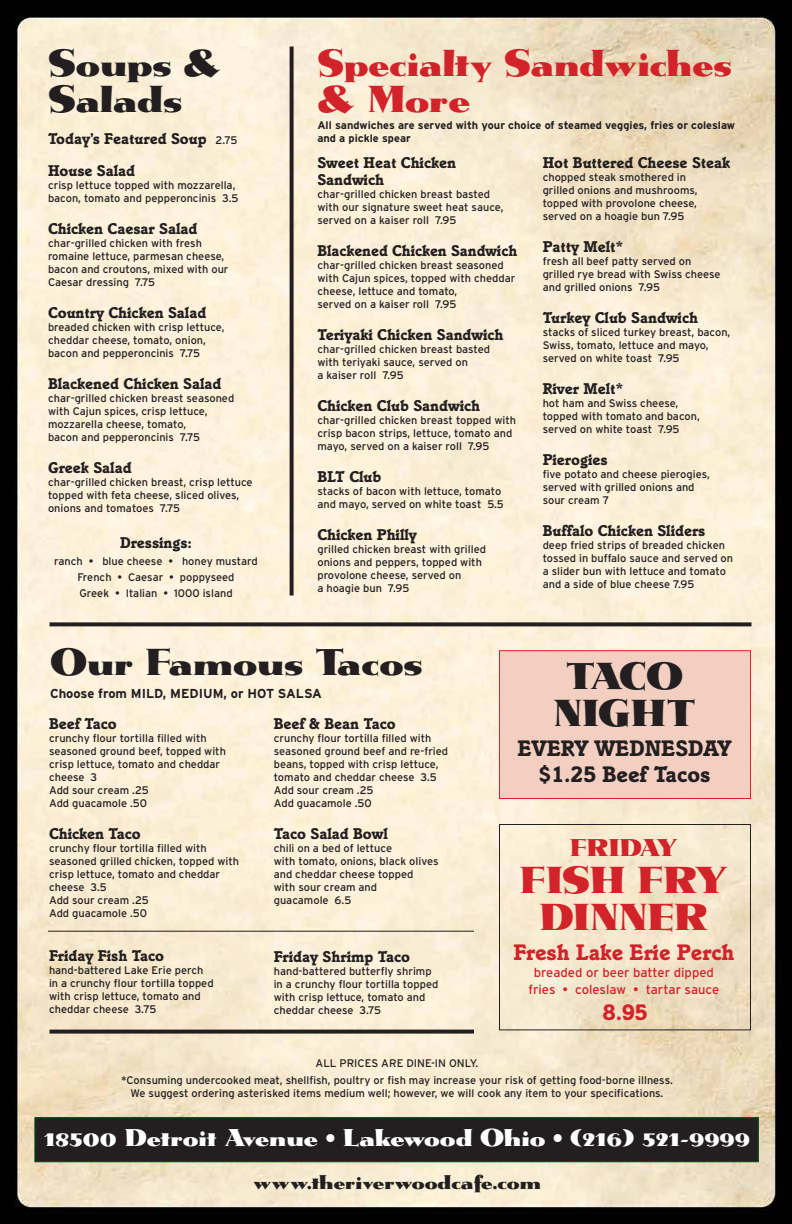
<style>
.page{position:relative;width:792px;height:1224px;background:#fff}
.page>*{position:absolute;margin:0;border:0;box-sizing:border-box;transform-origin:0 0}
.t1{font:34px/36px "Metropolis ICG";color:#231f20}
.t2{font:34px/36px "Metropolis ICG";color:#d2232a;scale:.96 1}
.t3{font:34px/37px "Metropolis ICG";color:#d2232a;text-align:center}
.t4{font:700 23px/26px "Italia";color:#231f20;text-align:center}
.t5{font:700 23px "Italia";color:#d2232a}
.t6{font:22px "Metropolis ICG";color:#fff}
.t7{font:22px "Metropolis ICG";letter-spacing:-.03em;color:#d2232a}
.t8{font:18px "Metropolis ICG";color:#231f20}
.t9{font:700 16px/32px "Italia";color:#231f20}
.t10{font:13px/17px "Interstate";color:#d2232a;text-align:center}
.t11{font:700 13px "Interstate";color:#231f20}
.t12{font:11px/13px "Interstate";color:#231f20}
.t13{font:700 11px/13px "Interstate";color:#231f20}
.s1{font-family:"Interstate";font-weight:400;font-size:11px}
</style>
<div class="page">
<img style="left:0;top:0;width:792px;height:1224px">
<svg style="left:290px;top:46px;width:4px;height:550px;background:#383432"></svg>
<div style="left:35px;top:1118px;width:723px;height:44px;background:#231f20"></div>
<div style="left:34px;top:1117px;width:725px;height:45px;border:1px solid #0b5c20"></div>
<div style="left:499px;top:824px;width:252px;height:206px;border:1px solid #231f20"></div>
<div style="left:499px;top:650px;width:252px;height:149px;background:#f3cfc1;border:1px solid #d2232a"></div>
<svg style="left:50px;top:622px;width:702px;height:4px;background:#383332"></svg>
<svg style="left:50px;top:1030px;width:424px;height:4px;background:#383331"></svg>
<hr style="left:48px;top:931px;width:426px;height:1px;background:#231f20">
<h1 class="t1" style="left:48px;top:44px;width:175px">Soups &amp;<br>Salads</h1>
<h3 class="t9" style="left:48px;top:122px;width:191px">Today’s Featured Soup <span class="s1">2.75<br></span>House Salad</h3>
<p class="t12" style="left:48px;top:179px;width:192px">crisp lettuce topped with mozzarella, bacon, tomato and pepperoncinis 3.5</p>
<h3 class="t9" style="left:48px;top:212px;width:151px">Chicken Caesar Salad</h3>
<p class="t12" style="left:48px;top:237px;width:182px">char-grilled chicken with fresh romaine lettuce, parmesan cheese, bacon and croutons, mixed with our<br>Caesar dressing 7.75</p>
<h3 class="t9" style="left:48px;top:296px;width:160px">Country Chicken Salad</h3>
<p class="t12" style="left:48px;top:321px;width:178px">breaded chicken with crisp lettuce, cheddar cheese, tomato, onion, bacon and pepperoncinis 7.75</p>
<h3 class="t9" style="left:48px;top:367px;width:175px">Blackened Chicken Salad</h3>
<p class="t12" style="left:48px;top:392px;width:188px">char-grilled chicken breast seasoned with Cajun spices, crisp lettuce, mozzarella cheese, tomato,<br>bacon and pepperoncinis 7.75</p>
<h3 class="t9" style="left:48px;top:451px;width:85px">Greek Salad</h3>
<p class="t12" style="left:48px;top:476px;width:206px">char-grilled chicken breast, crisp lettuce topped with feta cheese, sliced olives, onions and tomatoes 7.75</p>
<h3 class="t9" style="left:120px;top:526px;width:73px">Dressings:</h3>
<p class="t12" style="left:54px;top:553px;width:205px;line-height:16px;text-align:center">ranch • blue cheese • honey mustard<br>French • Caesar • poppyseed<br>Greek • Italian • 1000 island</p>
<h1 class="t2" style="left:317px;top:44px;width:433px">Specialty Sandwiches &amp; More</h1>
<p class="t13" style="left:317px;top:119px;width:419px">All sandwiches are served with your choice of steamed veggies, fries or coleslaw and a pickle spear</p>
<h3 class="t9" style="left:317px;top:154px;width:140px;line-height:17px">Sweet Heat Chicken<br>Sandwich</h3>
<p class="t12" style="left:317px;top:188px;width:188px">char-grilled chicken breast basted with our signature sweet heat sauce, served on a kaiser roll 7.95</p>
<h3 class="t9" style="left:317px;top:235px;width:201px">Blackened Chicken Sandwich</h3>
<p class="t12" style="left:317px;top:259px;width:199px">char-grilled chicken breast seasoned with Cajun spices, topped with cheddar cheese, lettuce and tomato,<br>served on a kaiser roll 7.95</p>
<h3 class="t9" style="left:317px;top:319px;width:188px">Teriyaki Chicken Sandwich</h3>
<p class="t12" style="left:317px;top:343px;width:174px">char-grilled chicken breast basted with teriyaki sauce, served on<br>a kaiser roll 7.95</p>
<h3 class="t9" style="left:317px;top:390px;width:164px">Chicken Club Sandwich</h3>
<p class="t12" style="left:317px;top:414px;width:200px">char-grilled chicken breast topped with crisp bacon strips, lettuce, tomato and mayo, served on a kaiser roll 7.95</p>
<h3 class="t9" style="left:317px;top:461px;width:66px">BLT Club</h3>
<p class="t12" style="left:317px;top:485px;width:188px">stacks of bacon with lettuce, tomato and mayo, served on white toast 5.5</p>
<h3 class="t9" style="left:317px;top:519px;width:101px">Chicken Philly</h3>
<p class="t12" style="left:317px;top:543px;width:170px">grilled chicken breast with grilled onions and peppers, topped with provolone cheese, served on<br>a hoagie bun 7.95</p>
<h3 class="t9" style="left:543px;top:147px;width:189px">Hot Buttered Cheese Steak</h3>
<p class="t12" style="left:543px;top:171px;width:156px">chopped steak smothered in grilled onions and mushrooms, topped with provolone cheese, served on a hoagie bun 7.95</p>
<h3 class="t9" style="left:543px;top:231px;width:82px">Patty Melt*</h3>
<p class="t12" style="left:543px;top:255px;width:180px">fresh all beef patty served on grilled rye bread with Swiss cheese and grilled onions 7.95</p>
<h3 class="t9" style="left:543px;top:302px;width:157px">Turkey Club Sandwich</h3>
<p class="t12" style="left:543px;top:326px;width:189px">stacks of sliced turkey breast, bacon,<br>Swiss, tomato, lettuce and mayo, served on white toast 7.95</p>
<h3 class="t9" style="left:543px;top:373px;width:82px">River Melt*</h3>
<p class="t12" style="left:543px;top:397px;width:159px">hot ham and Swiss cheese, topped with tomato and bacon, served on white toast 7.95</p>
<h3 class="t9" style="left:543px;top:444px;width:66px">Pierogies</h3>
<p class="t12" style="left:543px;top:468px;width:169px">five potato and cheese pierogies, served with grilled onions and sour cream 7</p>
<h3 class="t9" style="left:543px;top:515px;width:164px">Buffalo Chicken Sliders</h3>
<p class="t12" style="left:543px;top:539px;width:192px">deep fried strips of breaded chicken tossed in buffalo sauce and served on a slider bun with lettuce and tomato and a side of blue cheese 7.95</p>
<h1 class="t1" style="left:50px;top:643px;width:374px">Our Famous Tacos</h1>
<p class="t11" style="left:50px;top:686px;width:274px">Choose from MILD, MEDIUM, or HOT SALSA</p>
<h3 class="t9" style="left:49px;top:707px;width:69px">Beef Taco</h3>
<p class="t12" style="left:49px;top:731px;width:179px">crunchy flour tortilla filled with seasoned ground beef, topped with crisp lettuce, tomato and cheddar cheese 3<br>Add sour cream .25<br>Add guacamole .50</p>
<h3 class="t9" style="left:49px;top:817px;width:93px">Chicken Taco</h3>
<p class="t12" style="left:49px;top:841px;width:192px">crunchy flour tortilla filled with seasoned grilled chicken, topped with crisp lettuce, tomato and cheddar cheese 3.5<br>Add sour cream .25<br>Add guacamole .50</p>
<h3 class="t9" style="left:49px;top:939px;width:117px">Friday Fish Taco</h3>
<p class="t12" style="left:49px;top:963px;width:166px">hand-battered Lake Erie perch in a crunchy flour tortilla topped with crisp lettuce, tomato and cheddar cheese 3.75</p>
<h3 class="t9" style="left:274px;top:707px;width:124px">Beef &amp; Bean Taco</h3>
<p class="t12" style="left:274px;top:731px;width:176px">crunchy flour tortilla filled with seasoned ground beef and re-fried beans, topped with crisp lettuce, tomato and cheddar cheese 3.5<br>Add sour cream .25<br>Add guacamole .50</p>
<h3 class="t9" style="left:274px;top:817px;width:116px">Taco Salad Bowl</h3>
<p class="t12" style="left:274px;top:841px;width:166px">chili on a bed of lettuce<br>with tomato, onions, black olives and cheddar cheese topped<br>with sour cream and<br>guacamole 6.5</p>
<h3 class="t9" style="left:274px;top:940px;width:138px">Friday Shrimp Taco</h3>
<p class="t12" style="left:274px;top:964px;width:166px">hand-battered butterfly shrimp in a crunchy flour tortilla topped with crisp lettuce, tomato and cheddar cheese 3.75</p>
<h1 class="t1" style="left:553px;top:656px;width:144px;line-height:37px;text-align:center">TACO<br>NIGHT</h1>
<h2 class="t4" style="left:517px;top:735px;width:216px">EVERY WEDNESDAY $1.25 Beef Tacos</h2>
<h3 class="t7" style="left:570px;top:833px;width:110px">FRIDAY</h3>
<h1 class="t3" style="left:520px;top:860px;width:210px">FISH FRY<br>DINNER</h1>
<h2 class="t5" style="left:513px;top:938px;width:223px">Fresh Lake Erie Perch</h2>
<p class="t10" style="left:528px;top:964px;width:193px">breaded or beer batter dipped fries • coleslaw • tartar sauce</p>
<h2 class="t5" style="left:603px;top:998px;width:46px">8.95</h2>
<p class="t12" style="left:121px;top:1054px;width:553px;line-height:17px;text-align:center">ALL PRICES ARE DINE-IN ONLY.<br>*Consuming undercooked meat, shellfish, poultry or fish may increase your risk of getting food-borne illness.</p>
<p class="t12" style="left:131px;top:1086px;width:534px">We suggest ordering asterisked items medium well; however, we will cook any item to your specifications.</p>
<h3 class="t6" style="left:44px;top:1123px;width:708px">18500 Detroit Avenue • Lakewood Ohio • (216) 521-9999</h3>
<h3 class="t8" style="left:253px;top:1170px;width:289px">www.theriverwoodcafe.com</h3>
</div>
